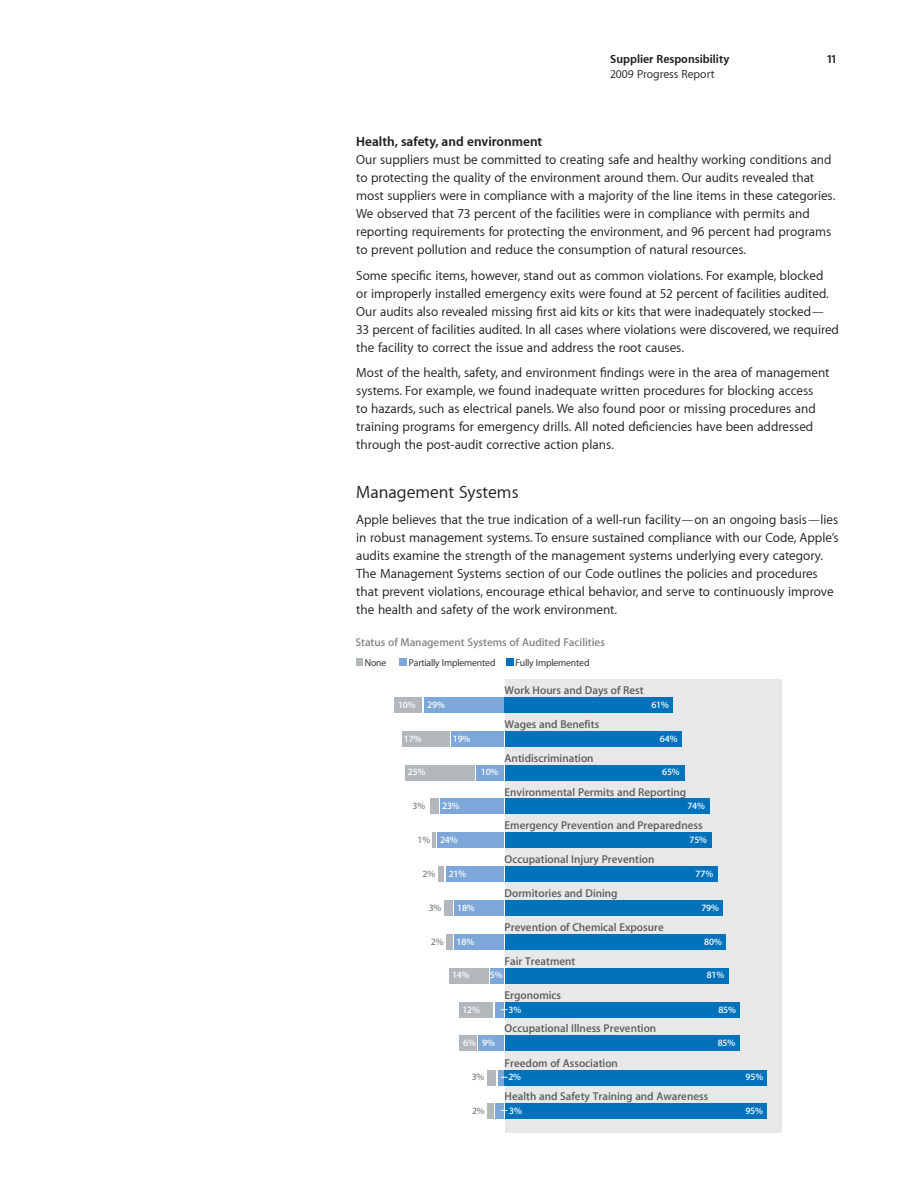
<style>
.page{position:relative;width:918px;height:1188px;background:#fff}
.page>*{position:absolute;margin:0;border:0;box-sizing:border-box;transform-origin:0 0}
.t1{font:18px "Myriad Set Text";color:#231f20}
.t2{font:13.5px/18px "Myriad Set Text";color:#231f20}
.t3{font:700 13.5px "Myriad Set";color:#231f20}
.t4{font:700 12px "Myriad Set";color:#231f20}
.t5{font:12px "Myriad Set Text";color:#231f20}
.t6{font:600 11.4px "Myriad Set";color:#57585a}
.t7{font:600 11.4px "Myriad Set";color:#808285}
.t8{font:10.05px "Myriad Set Text";letter-spacing:-.015em;color:#231f20}
.t9{font:600 9.75px "Myriad Set";letter-spacing:-.015em;color:#fff}
.t10{font:600 9.75px "Myriad Set";color:#808285}
.s1{color:#808285}
</style>
<div class="page">
<div style="left:505px;top:679px;width:276px;height:454px;background:#e6e8ea"></div>
<div style="left:505px;top:765px;width:179px;height:15px;background:#0072bc"></div>
<div style="left:476px;top:765px;width:27px;height:15px;background:#7ca7d8"></div>
<div style="left:405px;top:765px;width:70px;height:15px;background:#b2b7bb"></div>
<div style="left:505px;top:866px;width:212px;height:15px;background:#0072bc"></div>
<div style="left:446px;top:866px;width:57px;height:15px;background:#7ca7d8"></div>
<div style="left:438px;top:866px;width:6px;height:15px;background:#b2b7bb"></div>
<div style="left:505px;top:697px;width:168px;height:15px;background:#0072bc"></div>
<div style="left:424px;top:697px;width:79px;height:15px;background:#7ca7d8"></div>
<div style="left:394px;top:697px;width:28px;height:15px;background:#b2b7bb"></div>
<div style="left:505px;top:731px;width:177px;height:15px;background:#0072bc"></div>
<div style="left:451px;top:731px;width:52px;height:15px;background:#7ca7d8"></div>
<div style="left:402px;top:731px;width:48px;height:15px;background:#b2b7bb"></div>
<div style="left:505px;top:900px;width:218px;height:16px;background:#0072bc"></div>
<div style="left:454px;top:900px;width:49px;height:16px;background:#7ca7d8"></div>
<div style="left:444px;top:900px;width:8px;height:16px;background:#b2b7bb"></div>
<hr style="left:432px;top:832px;width:4px;height:15px;background:#b2b7bb">
<div style="left:505px;top:832px;width:207px;height:15px;background:#0072bc"></div>
<div style="left:437px;top:832px;width:66px;height:15px;background:#7ca7d8"></div>
<div style="left:505px;top:934px;width:221px;height:15px;background:#0072bc"></div>
<div style="left:454px;top:934px;width:49px;height:15px;background:#7ca7d8"></div>
<div style="left:446px;top:934px;width:6px;height:15px;background:#b2b7bb"></div>
<div style="left:505px;top:968px;width:223px;height:15px;background:#0072bc"></div>
<div style="left:490px;top:968px;width:13px;height:15px;background:#7ca7d8"></div>
<div style="left:449px;top:968px;width:39px;height:15px;background:#b2b7bb"></div>
<div style="left:505px;top:1002px;width:235px;height:15px;background:#0072bc"></div>
<div style="left:495px;top:1002px;width:8px;height:15px;background:#7ca7d8"></div>
<div style="left:460px;top:1002px;width:33px;height:15px;background:#b2b7bb"></div>
<div style="left:505px;top:1070px;width:262px;height:15px;background:#0072bc"></div>
<div style="left:498px;top:1070px;width:5px;height:15px;background:#7ca7d8"></div>
<div style="left:487px;top:1070px;width:9px;height:15px;background:#b2b7bb"></div>
<div style="left:506px;top:659px;width:7px;height:7px;background:#0072bc"></div>
<div style="left:356px;top:659px;width:7px;height:7px;background:#b2b7bb"></div>
<div style="left:400px;top:659px;width:7px;height:7px;background:#7ca7d8"></div>
<div style="left:505px;top:1103px;width:262px;height:15px;background:#0072bc"></div>
<div style="left:495px;top:1103px;width:8px;height:15px;background:#7ca7d8"></div>
<div style="left:487px;top:1103px;width:7px;height:15px;background:#b2b7bb"></div>
<div style="left:505px;top:799px;width:204px;height:15px;background:#0072bc"></div>
<div style="left:440px;top:799px;width:63px;height:15px;background:#7ca7d8"></div>
<div style="left:430px;top:799px;width:8px;height:15px;background:#b2b7bb"></div>
<div style="left:505px;top:1035px;width:234px;height:16px;background:#0072bc"></div>
<div style="left:478px;top:1035px;width:25px;height:16px;background:#7ca7d8"></div>
<div style="left:460px;top:1035px;width:17px;height:16px;background:#b2b7bb"></div>
<p class="t4" style="left:610px;top:51px;width:121px">Supplier Responsibility</p>
<p class="t4" style="left:826px;top:52px;width:12px">11</p>
<p class="t5" style="left:610px;top:66px;width:106px">2009 Progress Report</p>
<p class="t3" style="left:356px;top:133px;width:188px">Health, safety, and environment</p>
<p class="t2" style="left:356px;top:150px;width:481px">Our suppliers must be committed to creating safe and healthy working conditions and to protecting the quality of the environment around them. Our audits revealed that most suppliers were in compliance with a majority of the line items in these categories.<br>We observed that 73 percent of the facilities were in compliance with permits and reporting requirements for protecting the environment, and 96 percent had programs to prevent pollution and reduce the consumption of natural resources.</p>
<p class="t2" style="left:356px;top:266px;width:484px">Some specific items, however, stand out as common violations. For example, blocked<br>or improperly installed emergency exits were found at 52 percent of facilities audited.<br>Our audits also revealed missing first aid kits or kits that were inadequately stocked— 33 percent of facilities audited. In all cases where violations were discovered, we required the facility to correct the issue and address the root causes.</p>
<p class="t2" style="left:356px;top:363px;width:475px">Most of the health, safety, and environment findings were in the area of management systems. For example, we found inadequate written procedures for blocking access<br>to hazards, such as electrical panels. We also found poor or missing procedures and training programs for emergency drills. All noted deficiencies have been addressed through the post-audit corrective action plans.</p>
<h1 class="t1" style="left:356px;top:481px;width:164px">Management Systems</h1>
<p class="t2" style="left:356px;top:510px;width:484px">Apple believes that the true indication of a well-run facility—on an ongoing basis—lies in robust management systems. To ensure sustained compliance with our Code, Apple’s audits examine the strength of the management systems underlying every category.<br>The Management Systems section of our Code outlines the policies and procedures that prevent violations, encourage ethical behavior, and serve to continuously improve the health and safety of the work environment.</p>
<p class="t7" style="left:355px;top:635px;width:251px">Status of Management Systems of Audited Facilities</p>
<p class="t8" style="left:365px;top:656px;width:23px">None</p>
<p class="t8" style="left:409px;top:656px;width:88px">Partially Implemented</p>
<p class="t8" style="left:515px;top:656px;width:76px">Fully Implemented</p>
<p class="t6" style="left:505px;top:683px;width:141px">Work Hours and Days of Rest</p>
<p class="t6" style="left:505px;top:717px;width:96px">Wages and Benefits</p>
<p class="t9" style="left:398px;top:698px;width:48px">10% 29%</p>
<p class="t9" style="left:651px;top:698px;width:19px">61%</p>
<p class="t9" style="left:404px;top:732px;width:19px">17%</p>
<p class="t9" style="left:453px;top:732px;width:19px">19%</p>
<p class="t9" style="left:660px;top:732px;width:19px">64%</p>
<p class="t9" style="left:408px;top:766px;width:19px">25%</p>
<p class="t6" style="left:505px;top:751px;width:91px">Antidiscrimination</p>
<p class="t9" style="left:481px;top:766px;width:19px">10%</p>
<p class="t9" style="left:662px;top:766px;width:19px">65%</p>
<p class="t6" style="left:505px;top:785px;width:183px">Environmental Permits and Reporting</p>
<p class="t10" style="left:412px;top:800px;width:14px">3%</p>
<p class="t9" style="left:687px;top:800px;width:19px">74%</p>
<p class="t9" style="left:442px;top:800px;width:19px">23%</p>
<p class="t6" style="left:505px;top:818px;width:199px">Emergency Prevention and Preparedness</p>
<p class="t9" style="left:417px;top:833px;width:42px"><span class="s1">1%</span> 24%</p>
<p class="t9" style="left:689px;top:833px;width:19px">75%</p>
<p class="t6" style="left:505px;top:852px;width:151px">Occupational Injury Prevention</p>
<p class="t10" style="left:422px;top:867px;width:14px">2%</p>
<p class="t9" style="left:449px;top:867px;width:19px">21%</p>
<p class="t9" style="left:696px;top:867px;width:19px">77%</p>
<p class="t6" style="left:505px;top:886px;width:115px">Dormitories and Dining</p>
<p class="t10" style="left:429px;top:901px;width:14px">3%</p>
<p class="t9" style="left:457px;top:901px;width:19px">18%</p>
<p class="t9" style="left:701px;top:901px;width:19px">79%</p>
<p class="t6" style="left:505px;top:920px;width:161px">Prevention of Chemical Exposure</p>
<p class="t10" style="left:431px;top:935px;width:14px">2%</p>
<p class="t9" style="left:457px;top:935px;width:19px">18%</p>
<p class="t9" style="left:704px;top:935px;width:19px">80%</p>
<p class="t6" style="left:505px;top:954px;width:72px">Fair Treatment</p>
<p class="t9" style="left:452px;top:969px;width:19px">14%</p>
<p class="t9" style="left:490px;top:969px;width:14px">5%</p>
<p class="t9" style="left:707px;top:969px;width:19px">81%</p>
<p class="t6" style="left:505px;top:988px;width:58px">Ergonomics</p>
<p class="t9" style="left:462px;top:1003px;width:19px">12%</p>
<p class="t9" style="left:509px;top:1003px;width:14px">3%</p>
<p class="t9" style="left:718px;top:1003px;width:19px">85%</p>
<p class="t6" style="left:505px;top:1021px;width:153px">Occupational Illness Prevention</p>
<p class="t9" style="left:463px;top:1037px;width:33px">6% 9%</p>
<p class="t9" style="left:718px;top:1037px;width:19px">85%</p>
<p class="t6" style="left:505px;top:1056px;width:115px">Freedom of Association</p>
<p class="t10" style="left:472px;top:1071px;width:14px">3%</p>
<p class="t9" style="left:508px;top:1071px;width:14px">2%</p>
<p class="t9" style="left:746px;top:1071px;width:19px">95%</p>
<p class="t6" style="left:505px;top:1089px;width:205px">Health and Safety Training and Awareness</p>
<p class="t10" style="left:472px;top:1104px;width:14px">2%</p>
<p class="t9" style="left:509px;top:1104px;width:14px">3%</p>
<p class="t9" style="left:745px;top:1104px;width:19px">95%</p>
</div>
